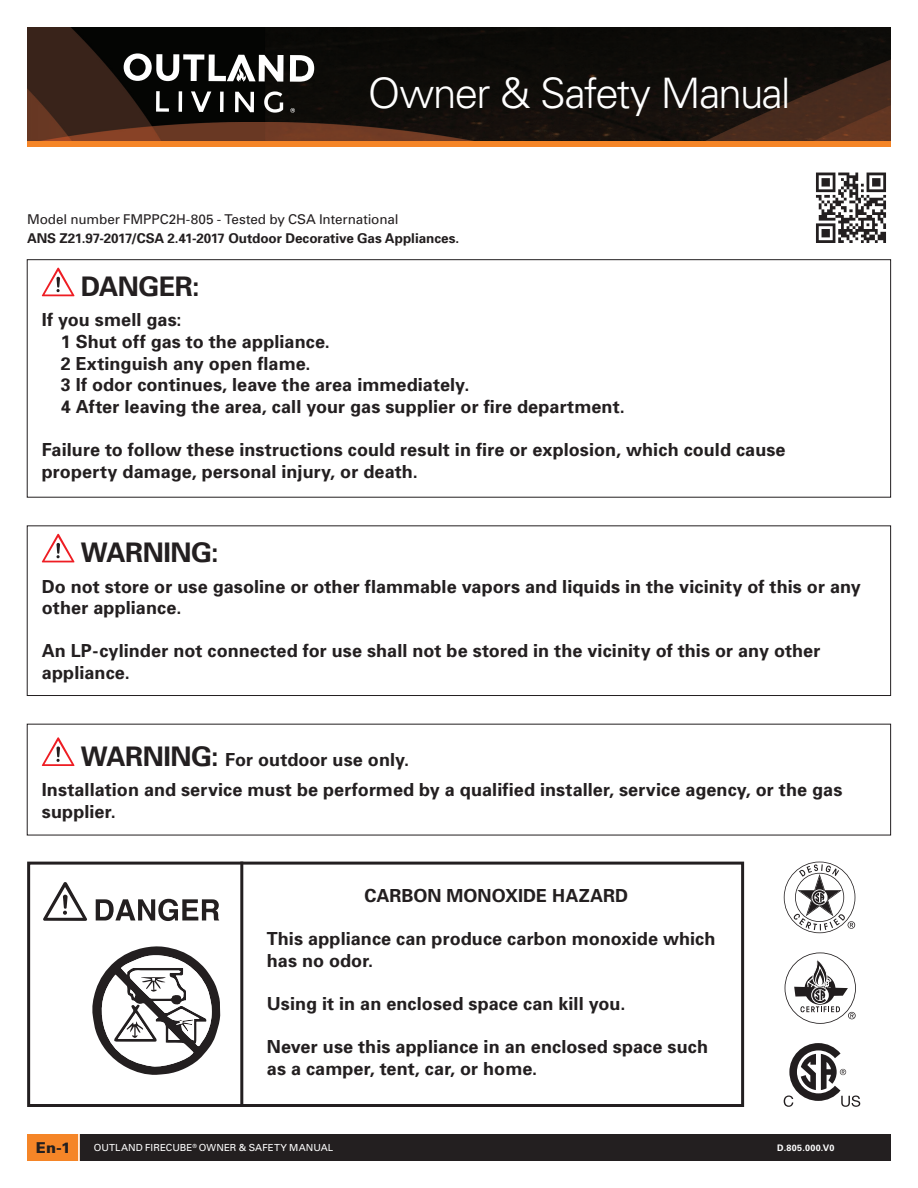
<style>
.page{position:relative;width:918px;height:1188px;background:#fff}
.page>*{position:absolute;margin:0;border:0;box-sizing:border-box;transform-origin:0 0}
.t1{font:300 42px "Univers";letter-spacing:-.04em;color:#fff}
.t2{font:700 27px "Univers";letter-spacing:-.015em;color:#231f20}
.t3{font:700 18px/21.6px "Univers";letter-spacing:.005em;color:#231f20}
.t4{font:900 15px "Univers";color:#231f20}
.t5{font:700 13.5px "Univers";letter-spacing:-.005em;color:#231f20}
.t6{font:13.5px "Univers";letter-spacing:-.01em;color:#231f20}
.t7{font:9.75px "Univers";letter-spacing:.01em;color:#fff}
.t8{font:700 9px "Univers";letter-spacing:.04em;color:#fff}
.s1{font-size:27px}
</style>
<div class="page">
<img style="left:27px;top:27px;width:864px;height:115px">
<div style="left:27px;top:142px;width:864px;height:5px;background:#f58527"></div>
<div style="left:27px;top:1134px;width:864px;height:27px;background:#231f20"></div>
<div style="left:27px;top:1134px;width:53px;height:27px;background:#f58527"></div>
<hr style="left:78px;top:1133px;width:2px;height:30px;background:#fff">
<svg style="left:290px;top:55px;width:24px;height:27px"></svg>
<svg style="left:124px;top:53px;width:160px;height:29px"></svg>
<svg style="left:156px;top:91px;width:13px;height:21px"></svg>
<hr style="left:179px;top:91px;width:3px;height:21px;background:#fff">
<svg style="left:191px;top:91px;width:20px;height:21px"></svg>
<svg style="left:220px;top:92px;width:4px;height:20px"></svg>
<svg style="left:235px;top:92px;width:19px;height:20px"></svg>
<svg style="left:264px;top:91px;width:19px;height:22px"></svg>
<svg style="left:290px;top:108px;width:5px;height:5px"></svg>
<div style="left:27px;top:259px;width:864px;height:239px;border:1px solid #231f20"></div>
<svg style="left:42px;top:268px;width:32px;height:28px"></svg>
<div style="left:27px;top:525px;width:864px;height:171px;border:1px solid #231f20"></div>
<svg style="left:42px;top:534px;width:32px;height:28px"></svg>
<svg style="left:42px;top:737px;width:32px;height:29px"></svg>
<img style="left:816px;top:172px;width:70px;height:71px">
<div style="left:27px;top:862px;width:717px;height:245px;border:3px solid #231f20"></div>
<svg style="left:96px;top:899px;width:123px;height:22px"></svg>
<svg style="left:43px;top:882px;width:44px;height:39px"></svg>
<svg style="left:92px;top:946px;width:129px;height:129px"></svg>
<hr style="left:240px;top:862px;width:3px;height:244px;background:#231f20">
<svg style="left:784px;top:862px;width:71px;height:71px"></svg>
<svg style="left:785px;top:952px;width:71px;height:72px"></svg>
<svg style="left:784px;top:1043px;width:76px;height:64px"></svg>
<h1 class="t1" style="left:368px;top:68px;width:424px">Owner &amp; Safety Manual</h1>
<p class="t6" style="left:27px;top:211px;width:373px">Model number FMPPC2H-805 - Tested by CSA International</p>
<p class="t5" style="left:27px;top:230px;width:434px">ANS Z21.97-2017/CSA 2.41-2017 Outdoor Decorative Gas Appliances.</p>
<h2 class="t2" style="left:81px;top:269px;width:120px">DANGER:</h2>
<p class="t3" style="left:61px;top:309px;width:566px;text-indent:-19px">If you smell gas:<br>1 Shut off gas to the appliance.<br>2 Extinguish any open flame.<br>3 If odor continues, leave the area immediately.<br>4 After leaving the area, call your gas supplier or fire department.</p>
<p class="t3" style="left:42px;top:438px;width:745px">Failure to follow these instructions could result in fire or explosion, which could cause property damage, personal injury, or death.</p>
<h2 class="t2" style="left:81px;top:536px;width:139px">WARNING:</h2>
<p class="t3" style="left:42px;top:575px;width:821px">Do not store or use gasoline or other flammable vapors and liquids in the vicinity of this or any other appliance.</p>
<p class="t3" style="left:42px;top:640px;width:780px">An LP-cylinder not connected for use shall not be stored in the vicinity of this or any other appliance.</p>
<p class="t3" style="left:42px;top:744px;width:802px;line-height:30.2px;text-indent:39px"><span class="s1">WARNING:</span> For outdoor use only.<br>Installation and service must be performed by a qualified installer, service agency, or the gas</p>
<p class="t3" style="left:42px;top:800px;width:75px">supplier.</p>
<p class="t3" style="left:365px;top:884px;width:265px">CARBON MONOXIDE HAZARD</p>
<p class="t3" style="left:267px;top:927px;width:450px">This appliance can produce carbon monoxide which has no odor.</p>
<p class="t3" style="left:267px;top:992px;width:360px">Using it in an enclosed space can kill you.</p>
<p class="t3" style="left:267px;top:1035px;width:443px">Never use this appliance in an enclosed space such as a camper, tent, car, or home.</p>
<p class="t4" style="left:36px;top:1139px;width:36px">En-1</p>
<p class="t7" style="left:94px;top:1142px;width:241px">OUTLAND FIRECUBE<sup>®</sup> OWNER &amp; SAFETY MANUAL</p>
<p class="t8" style="left:777px;top:1142px;width:59px">D.805.000.V0</p>
</div>
